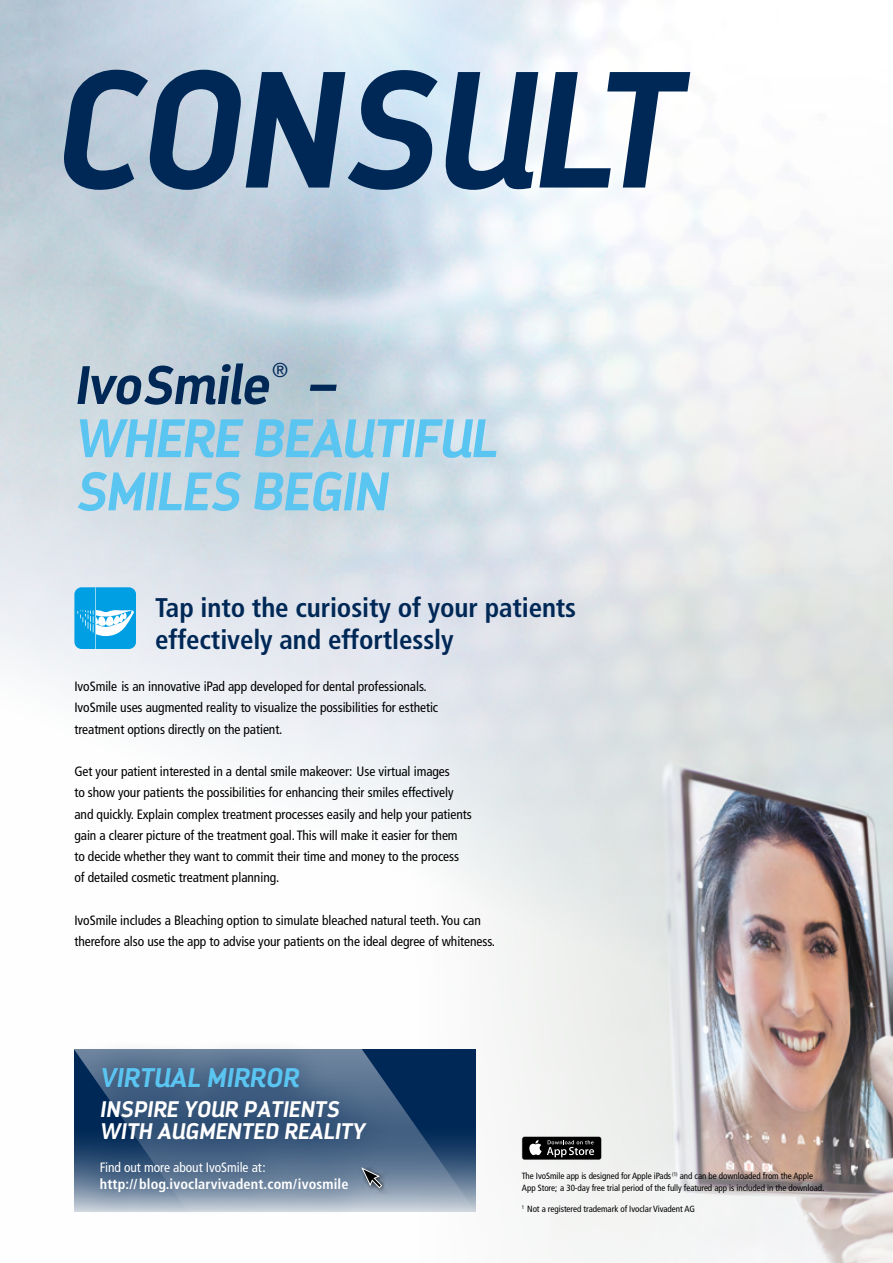
<style>
.page{position:relative;width:893px;height:1263px;background:#fff}
.page>*{position:absolute;margin:0;border:0;box-sizing:border-box;transform-origin:0 0}
.Klein{font:italic 700 165px "Darwin Alt";letter-spacing:-.005em;color:#002856}
.Titel_bld{font:italic 700 54px/53.1px "Darwin Alt";letter-spacing:-.01em;color:#5bc5f2}
.Titel_bld-2{font:italic 700 54px "Darwin Alt";letter-spacing:-.01em;color:#002856}
.Copy_reg{font:700 condensed 27px/32px "Frutiger";letter-spacing:-.005em;color:#002856}
.t1{font:italic 700 27px "Darwin Alt";letter-spacing:.01em;color:#5bc5f2}
.t2{font:italic 700 22.5px/22.5px "Darwin Alt";letter-spacing:.01em;color:#fff}
.Titel_bld-3{font:300 20.1px "Frutiger";color:#002856}
.Klein-2{font:700 condensed 14.25px "Frutiger";letter-spacing:.01em;color:#fff}
.Copy_reg-2{font:condensed 13.5px/21.3px "Frutiger";letter-spacing:-.005em;color:#000}
.Klein-3{font:condensed 13.5px "Frutiger";letter-spacing:-.005em;color:#fff}
.Copy_reg-3{font:condensed 9px/12px "Frutiger";letter-spacing:-.005em;color:#000}
</style>
<div class="page">
<svg style="left:74px;top:587px;width:62px;height:62px;background:#37b3e8"></svg>
<img style="left:410px;top:0;width:483px;height:1263px">
<svg style="left:392px;top:1049px;width:84px;height:163px;background:#355479"></svg>
<svg style="left:74px;top:1043px;width:318px;height:171px;background:#587290"></svg>
<div style="left:360px;top:1165px;width:28px;height:28px;background:#000;opacity:.75"></div>
<svg style="left:361px;top:1167px;width:22px;height:22px"></svg>
<svg style="left:522px;top:1136px;width:80px;height:24px"></svg>
<div style="left:522px;top:1137px;width:79px;height:22px;background:#000;border-radius:2px"></div>
<svg style="left:529px;top:1140px;width:65px;height:17px"></svg>
<p class="Klein" style="left:51px;top:29px;width:626px">CONSULT</p>
<p class="Titel_bld-2" style="left:74px;top:352px;width:196px">IvoSmile</p>
<p class="Titel_bld-3" style="left:272px;top:359px;width:18px">®</p>
<p class="Titel_bld-2" style="left:308px;top:352px;width:28px">–</p>
<p class="Titel_bld" style="left:74px;top:412px;width:423px">WHERE BEAUTIFUL<br>SMILES BEGIN</p>
<p class="Copy_reg" style="left:155px;top:591px;width:423px">Tap into the curiosity of your patients effectively and effortlessly</p>
<p class="Copy_reg-2" style="left:74px;top:676px;width:365px">IvoSmile is an innovative iPad app developed for dental professionals.<br>IvoSmile uses augmented reality to visualize the possibilities for esthetic treatment options directly on the patient.</p>
<p class="Copy_reg-2" style="left:74px;top:761px;width:399px">Get your patient interested in a dental smile makeover: Use virtual images<br>to show your patients the possibilities for enhancing their smiles effectively and quickly. Explain complex treatment processes easily and help your patients gain a clearer picture of the treatment goal. This will make it easier for them<br>to decide whether they want to commit their time and money to the process of detailed cosmetic treatment planning.</p>
<p class="Copy_reg-2" style="left:74px;top:910px;width:422px">IvoSmile includes a Bleaching option to simulate bleached natural teeth. You can therefore also use the app to advise your patients on the ideal degree of whiteness.</p>
<p class="t1" style="left:100px;top:1061px;width:200px">VIRTUAL MIRROR</p>
<p class="t2" style="left:100px;top:1097px;width:266px">INSPIRE YOUR PATIENTS<br>WITH AUGMENTED REALITY</p>
<p class="Klein-3" style="left:100px;top:1159px;width:167px">Find out more about IvoSmile at:</p>
<p class="Klein-2" style="left:100px;top:1175px;width:250px">http://blog.ivoclarvivadent.com/ivosmile</p>
<p class="Copy_reg-3" style="left:522px;top:1170px;width:304px">The IvoSmile app is designed for Apple iPads <sup>(1)</sup> and can be downloaded from the Apple<br>App Store; a 30-day free trial period of the fully featured app is included in the download.</p>
<p class="Copy_reg-3" style="left:522px;top:1203px;width:174px"><sup>1</sup> Not a registered trademark of Ivoclar Vivadent AG</p>
</div>
